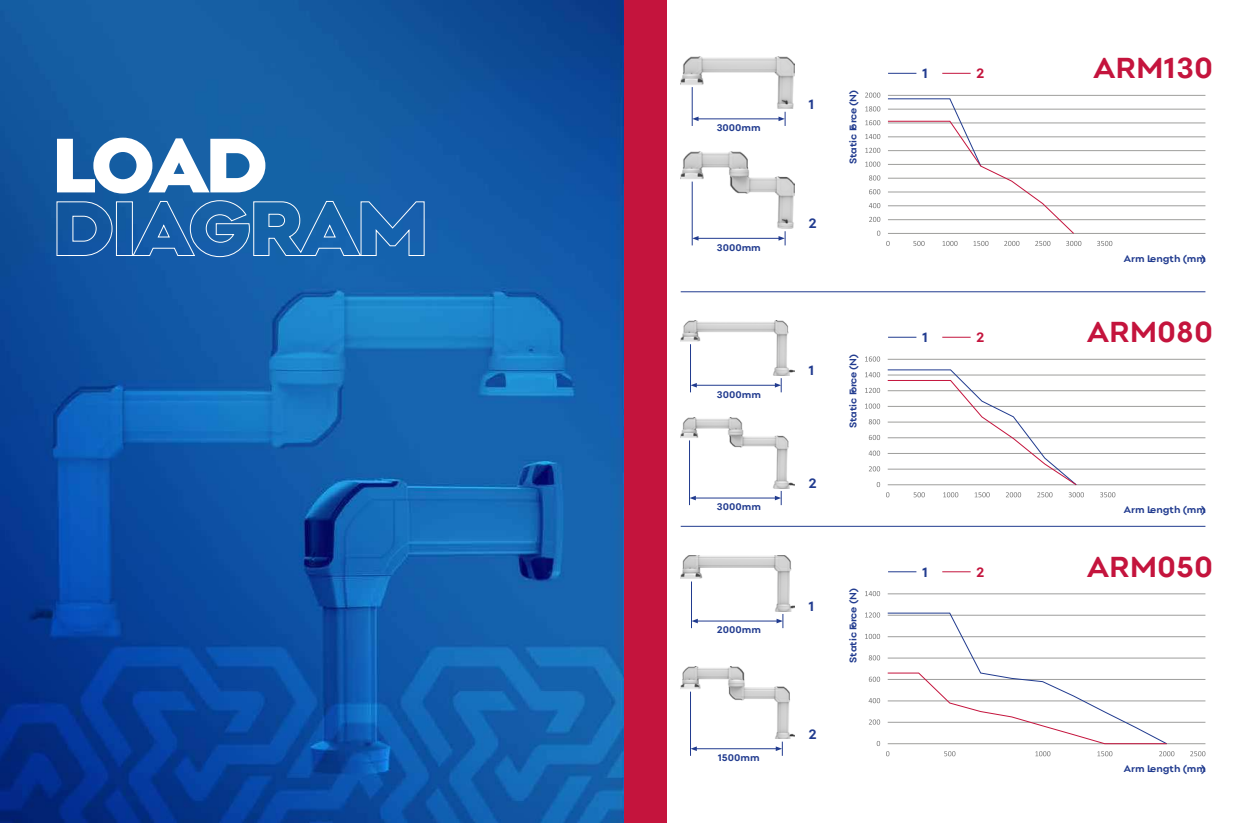
<style>
.page{position:relative;width:1248px;height:823px;background:#fff}
.page>*{position:absolute;margin:0;border:0;box-sizing:border-box;transform-origin:0 0}
.t1{font:700 30px "Point";color:#c4143d}
.t2{font:700 14px "Point";color:#213b8f}
.t3{font:700 14px "Point";color:#c4143d}
.t4{font:700 10px "Point";color:#213b8f}
</style>
<div class="page">
<img style="left:0;top:0;width:1206px;height:822px">
<svg style="left:57px;top:137px;width:208px;height:56px"></svg>
<svg style="left:56px;top:200px;width:368px;height:57px;background:#286cae"></svg>
<div style="left:624px;top:0;width:42px;height:822px;background:#c4143d"></div>
<hr style="left:680px;top:291px;width:525px;height:1px;background:#213b8f">
<hr style="left:680px;top:525px;width:525px;height:1px;background:#213b8f">
<img style="left:680px;top:57px;width:114px;height:52px">
<img style="left:680px;top:151px;width:114px;height:77px">
<img style="left:680px;top:320px;width:114px;height:55px">
<img style="left:680px;top:417px;width:114px;height:71px">
<img style="left:680px;top:555px;width:114px;height:55px">
<img style="left:680px;top:666px;width:114px;height:72px">
<hr style="left:692px;top:87px;width:1px;height:39px;background:#213b8f">
<hr style="left:690px;top:344px;width:1px;height:48px;background:#213b8f">
<hr style="left:689px;top:440px;width:1px;height:65px;background:#213b8f">
<hr style="left:691px;top:581px;width:1px;height:46px;background:#213b8f">
<hr style="left:690px;top:691px;width:1px;height:64px;background:#213b8f">
<hr style="left:692px;top:181px;width:1px;height:64px;background:#213b8f">
<hr style="left:697px;top:118px;width:83px;height:1px;background:#213b8f">
<svg style="left:778px;top:112px;width:7px;height:14px"></svg>
<svg style="left:692px;top:116px;width:6px;height:5px"></svg>
<hr style="left:697px;top:238px;width:83px;height:1px;background:#213b8f">
<svg style="left:778px;top:231px;width:7px;height:14px"></svg>
<svg style="left:692px;top:236px;width:6px;height:4px"></svg>
<hr style="left:695px;top:385px;width:81px;height:1px;background:#213b8f">
<svg style="left:774px;top:378px;width:7px;height:14px"></svg>
<svg style="left:691px;top:383px;width:5px;height:4px"></svg>
<hr style="left:694px;top:497px;width:82px;height:1px;background:#213b8f">
<svg style="left:774px;top:490px;width:7px;height:15px"></svg>
<svg style="left:690px;top:495px;width:5px;height:5px"></svg>
<hr style="left:696px;top:620px;width:82px;height:1px;background:#213b8f">
<svg style="left:776px;top:613px;width:7px;height:14px"></svg>
<svg style="left:692px;top:618px;width:5px;height:5px"></svg>
<hr style="left:695px;top:748px;width:82px;height:1px;background:#213b8f">
<svg style="left:775px;top:741px;width:8px;height:14px"></svg>
<svg style="left:691px;top:746px;width:5px;height:4px"></svg>
<hr style="left:887px;top:743px;width:318px;height:1px;background:#9e9e9c">
<hr style="left:887px;top:721px;width:318px;height:1px;background:#9e9e9c">
<hr style="left:887px;top:700px;width:318px;height:1px;background:#9e9e9c">
<hr style="left:887px;top:678px;width:318px;height:1px;background:#9e9e9c">
<hr style="left:887px;top:657px;width:318px;height:1px;background:#9e9e9c">
<hr style="left:887px;top:636px;width:318px;height:1px;background:#9e9e9c">
<hr style="left:887px;top:614px;width:318px;height:1px;background:#9e9e9c">
<hr style="left:887px;top:593px;width:318px;height:1px;background:#9e9e9c">
<svg style="left:865px;top:590px;width:15px;height:5px"></svg>
<svg style="left:865px;top:612px;width:309px;height:143px"></svg>
<svg style="left:1189px;top:750px;width:16px;height:5px"></svg>
<hr style="left:887px;top:484px;width:318px;height:1px;background:#9e9e9c">
<hr style="left:887px;top:468px;width:318px;height:1px;background:#9e9e9c">
<hr style="left:887px;top:453px;width:318px;height:1px;background:#9e9e9c">
<hr style="left:887px;top:437px;width:318px;height:1px;background:#9e9e9c">
<hr style="left:887px;top:421px;width:318px;height:1px;background:#9e9e9c">
<hr style="left:887px;top:406px;width:318px;height:1px;background:#9e9e9c">
<hr style="left:887px;top:390px;width:318px;height:1px;background:#9e9e9c">
<hr style="left:887px;top:374px;width:318px;height:1px;background:#9e9e9c">
<hr style="left:887px;top:359px;width:318px;height:1px;background:#9e9e9c">
<svg style="left:865px;top:356px;width:15px;height:5px"></svg>
<svg style="left:865px;top:369px;width:218px;height:128px"></svg>
<svg style="left:1099px;top:492px;width:16px;height:5px"></svg>
<hr style="left:887px;top:233px;width:318px;height:1px;background:#9e9e9c">
<hr style="left:887px;top:219px;width:318px;height:1px;background:#9e9e9c">
<hr style="left:887px;top:205px;width:318px;height:1px;background:#9e9e9c">
<hr style="left:887px;top:192px;width:318px;height:1px;background:#9e9e9c">
<hr style="left:887px;top:178px;width:318px;height:1px;background:#9e9e9c">
<hr style="left:887px;top:164px;width:318px;height:1px;background:#9e9e9c">
<hr style="left:887px;top:150px;width:318px;height:1px;background:#9e9e9c">
<hr style="left:887px;top:137px;width:318px;height:1px;background:#9e9e9c">
<hr style="left:887px;top:123px;width:318px;height:1px;background:#9e9e9c">
<hr style="left:887px;top:109px;width:318px;height:1px;background:#9e9e9c">
<hr style="left:887px;top:95px;width:318px;height:1px;background:#9e9e9c">
<svg style="left:887px;top:98px;width:187px;height:136px"></svg>
<svg style="left:876px;top:230px;width:4px;height:6px"></svg>
<svg style="left:869px;top:217px;width:11px;height:5px"></svg>
<svg style="left:868px;top:203px;width:12px;height:5px"></svg>
<svg style="left:869px;top:189px;width:11px;height:5px"></svg>
<svg style="left:868px;top:175px;width:12px;height:5px"></svg>
<svg style="left:865px;top:161px;width:15px;height:6px"></svg>
<svg style="left:865px;top:148px;width:15px;height:5px"></svg>
<svg style="left:865px;top:134px;width:15px;height:5px"></svg>
<svg style="left:865px;top:120px;width:15px;height:5px"></svg>
<svg style="left:865px;top:106px;width:15px;height:5px"></svg>
<svg style="left:865px;top:92px;width:15px;height:6px"></svg>
<svg style="left:886px;top:241px;width:3px;height:5px"></svg>
<svg style="left:913px;top:241px;width:11px;height:5px"></svg>
<svg style="left:942px;top:241px;width:15px;height:5px"></svg>
<svg style="left:973px;top:241px;width:15px;height:5px"></svg>
<svg style="left:1004px;top:241px;width:15px;height:5px"></svg>
<svg style="left:1035px;top:241px;width:15px;height:5px"></svg>
<svg style="left:1065px;top:241px;width:16px;height:5px"></svg>
<svg style="left:1096px;top:241px;width:16px;height:5px"></svg>
<svg style="left:888px;top:73px;width:28px;height:1px"></svg>
<svg style="left:888px;top:336px;width:28px;height:1px"></svg>
<svg style="left:888px;top:571px;width:28px;height:1px"></svg>
<svg style="left:942px;top:73px;width:28px;height:1px"></svg>
<svg style="left:942px;top:336px;width:28px;height:1px"></svg>
<svg style="left:942px;top:571px;width:28px;height:1px"></svg>
<p class="t4" style="left:716px;top:122px;width:46px">3000mm</p>
<p class="t4" style="left:716px;top:241px;width:46px">3000mm</p>
<p class="t4" style="left:716px;top:388px;width:46px">3000mm</p>
<p class="t4" style="left:716px;top:500px;width:46px">3000mm</p>
<p class="t4" style="left:716px;top:623px;width:46px">2000mm</p>
<p class="t4" style="left:717px;top:751px;width:44px">1500mm</p>
<h2 class="t2" style="left:808px;top:96px;width:8px">1</h2>
<h2 class="t2" style="left:808px;top:215px;width:10px">2</h2>
<p class="t4" style="left:847px;top:164px;width:76px;rotate:-90deg">Static Force (N)</p>
<h2 class="t2" style="left:808px;top:362px;width:8px">1</h2>
<h2 class="t2" style="left:808px;top:474px;width:10px">2</h2>
<p class="t4" style="left:847px;top:428px;width:76px;rotate:-90deg">Static Force (N)</p>
<h2 class="t2" style="left:808px;top:597px;width:8px">1</h2>
<h2 class="t2" style="left:808px;top:725px;width:10px">2</h2>
<p class="t4" style="left:847px;top:662px;width:76px;rotate:-90deg">Static Force (N)</p>
<h2 class="t2" style="left:922px;top:65px;width:8px">1</h2>
<h2 class="t3" style="left:976px;top:65px;width:10px">2</h2>
<h2 class="t2" style="left:922px;top:329px;width:8px">1</h2>
<h2 class="t3" style="left:976px;top:329px;width:10px">2</h2>
<h2 class="t2" style="left:922px;top:563px;width:8px">1</h2>
<h2 class="t3" style="left:976px;top:563px;width:10px">2</h2>
<h1 class="t1" style="left:1093px;top:50px;width:121px">ARM130</h1>
<p class="t4" style="left:1123px;top:252px;width:84px">Arm Length (mm)</p>
<h1 class="t1" style="left:1087px;top:313px;width:127px">ARM080</h1>
<p class="t4" style="left:1123px;top:503px;width:84px">Arm Length (mm)</p>
<h1 class="t1" style="left:1087px;top:548px;width:127px">ARM050</h1>
<p class="t4" style="left:1123px;top:762px;width:84px">Arm Length (mm)</p>
</div>
